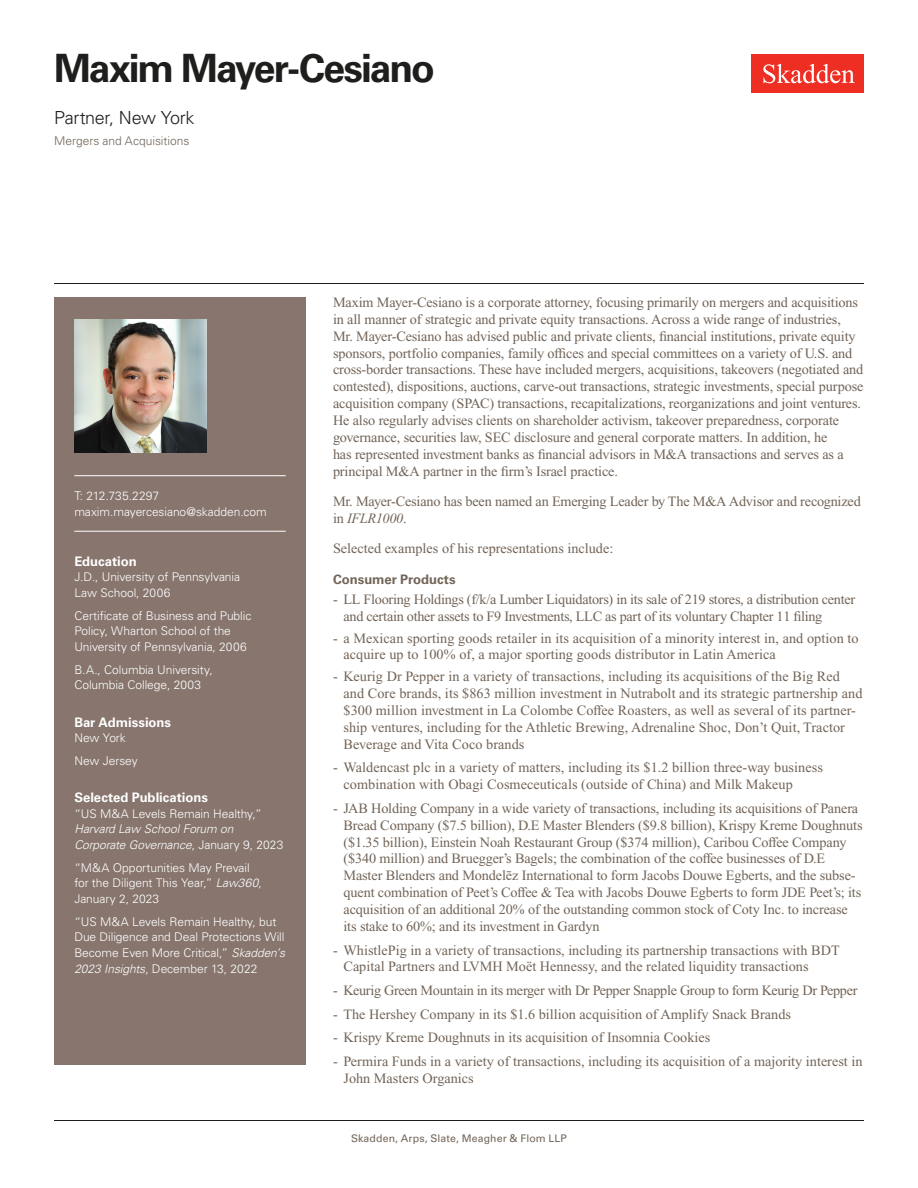
<style>
.page{position:relative;width:918px;height:1188px;background:#fff}
.page>*{position:absolute;margin:0;border:0;box-sizing:border-box;transform-origin:0 0}
.Name{font:700 39px "Univers LT Std";letter-spacing:-.05em;color:#1e1e1d}
.Title_and_Office{font:300 18px "Univers LT Std";letter-spacing:-.02em;color:#1e1e1d}
.Main_Body_Bulleted{font:14.25px/16.8px "Times New Roman PS Std";color:#726458}
.Main_Body{font:14.25px/16.8px "Times New Roman PS Std";letter-spacing:-.01em;color:#726458}
.Main_Body_Bulleted-2{font:14.25px/16.8px "Times New Roman PS Std";letter-spacing:-.02em;color:#726458}
.Bar_Admission_Education{font:700 13.2px "Univers LT Std";color:#fff}
.Main_Body_Subhead{font:700 13.2px "Univers LT Std";color:#726458}
.Sidebar_text{font:300 12px/15.8px "Univers LT Std";letter-spacing:-.005em;color:#fff}
.Sidebar_text-2{font:italic 300 12px/15.8px "Univers LT Std";letter-spacing:-.005em;color:#fff}
.Email{font:300 12px "Univers LT Std";letter-spacing:-.005em;color:#fff}
.Practice{font:300 12px "Univers LT Std";color:#726458}
.Phone_Number{font:300 12px "Univers LT Std";letter-spacing:.005em;color:#fff}
.Folio{font:10.5px "Univers LT Std";letter-spacing:.01em;color:#726458}
.s1{font-style:normal}
.s2{font-style:italic}
.s3{font-family:"Times New Roman"}
</style>
<div class="page">
<div style="left:752px;top:54px;width:112px;height:39px;background:#ee2e22"></div>
<svg style="left:763px;top:64px;width:92px;height:19px"></svg>
<div style="left:54px;top:297px;width:252px;height:768px;background:#87756e"></div>
<hr style="left:74px;top:475px;width:212px;height:1px;background:#fff">
<hr style="left:74px;top:531px;width:212px;height:1px;background:#fff">
<img style="left:74px;top:320px;width:132px;height:132px">
<hr style="left:54px;top:1120px;width:810px;height:1px;background:#1e1e1d">
<hr style="left:54px;top:283px;width:810px;height:1px;background:#1e1e1d">
<h1 class="Name" style="left:54px;top:46px;width:383px">Maxim Mayer-Cesiano</h1>
<h2 class="Title_and_Office" style="left:54px;top:107px;width:142px">Partner, New York</h2>
<h3 class="Practice" style="left:54px;top:134px;width:137px">Mergers and Acquisitions</h3>
<p class="Phone_Number" style="left:74px;top:489px;width:86px">T: 212.735.2297</p>
<p class="Email" style="left:74px;top:504px;width:194px">maxim.mayercesiano@skadden.com</p>
<p class="Bar_Admission_Education" style="left:74px;top:553px;width:64px">Education</p>
<p class="Sidebar_text" style="left:74px;top:569px;width:167px">J.D., University of Pennsylvania<br>Law School, 2006</p>
<p class="Sidebar_text" style="left:74px;top:608px;width:179px">Certificate of Business and Public<br>Policy, Wharton School of the<br>University of Pennsylvania, 2006</p>
<p class="Sidebar_text" style="left:74px;top:662px;width:140px">B.A., Columbia University,<br>Columbia College, 2003</p>
<p class="Bar_Admission_Education" style="left:74px;top:714px;width:98px">Bar Admissions</p>
<p class="Sidebar_text" style="left:74px;top:730px;width:53px">New York</p>
<p class="Sidebar_text" style="left:74px;top:753px;width:65px">New Jersey</p>
<p class="Bar_Admission_Education" style="left:74px;top:790px;width:135px">Selected Publications</p>
<p class="Sidebar_text-2" style="left:74px;top:806px;width:211px"><span class="s1">“US M&amp;A Levels Remain Healthy,”<br></span>Harvard Law School Forum on<br>Corporate Governance<span class="s1">, January 9, 2023</span></p>
<p class="Sidebar_text" style="left:74px;top:860px;width:189px">“M&amp;A Opportunities May Prevail for the Diligent This Year,” <span class="s2">Law360</span>,<br>January 2, 2023</p>
<p class="Sidebar_text" style="left:74px;top:914px;width:212px">“US M&amp;A Levels Remain Healthy, but Due Diligence and Deal Protections Will Become Even More Critical,” <span class="s2">Skadden’s 2023 Insights</span>, December 13, 2022</p>
<p class="Main_Body" style="left:333px;top:294px;width:532px">Maxim Mayer-Cesiano is a corporate attorney, focusing primarily on mergers and acquisitions in all manner of strategic and private equity transactions. Across a wide range of industries, Mr. Mayer-Cesiano has advised public and private clients, financial institutions, private equity sponsors, portfolio companies, family offices and special committees on a variety of U.S. and cross-border transactions. These have included mergers, acquisitions, takeovers (negotiated and contested), dispositions, auctions, carve-out transactions, strategic investments, special purpose acquisition company (SPAC) transactions, recapitalizations, reorganizations and joint ventures.<br>He also regularly advises clients on shareholder activism, takeover preparedness, corporate governance, securities law, SEC disclosure and general corporate matters. In addition, he<br>has represented investment banks as financial advisors in M&amp;A transactions and serves as a principal M&amp;A partner in the firm’s Israel practice.</p>
<p class="Main_Body" style="left:333px;top:493px;width:529px">Mr. Mayer-Cesiano has been named an Emerging Leader by The M&amp;A Advisor and recognized in <span class="s2">IFLR1000</span>.</p>
<p class="Main_Body" style="left:333px;top:540px;width:282px">Selected examples of his representations include:</p>
<p class="Main_Body_Subhead" style="left:333px;top:571px;width:124px">Consumer Products</p>
<p class="Main_Body_Bulleted-2" style="left:344px;top:591px;width:513px;text-indent:-10px">- LL Flooring Holdings (f/k/a Lumber Liquidators) in its sale of 219 stores, a distribution center and certain other assets to F9 Investments, LLC as part of its voluntary Chapter 11 filing</p>
<p class="Main_Body_Bulleted" style="left:344px;top:629px;width:517px;text-indent:-10px">- a Mexican sporting goods retailer in its acquisition of a minority interest in, and option to acquire up to 100% of, a major sporting goods distributor in Latin America</p>
<p class="Main_Body_Bulleted" style="left:344px;top:668px;width:520px;text-indent:-10px">- Keurig Dr Pepper in a variety of transactions, including its acquisitions of the Big Red and Core brands, its $863 million investment in Nutrabolt and its strategic partnership and $300 million investment in La Colombe Coffee Roasters, as well as several of its partner&shy;ship ventures, including for the Athletic Brewing, Adrenaline Shoc, Don’t Quit, Tractor Beverage and Vita Coco brands</p>
<p class="Main_Body_Bulleted" style="left:344px;top:759px;width:481px;text-indent:-10px">- Waldencast plc in a variety of matters, including its $1.2 billion three-way business combination with Obagi Cosmeceuticals (outside of China) and Milk Makeup</p>
<p class="Main_Body_Bulleted" style="left:344px;top:800px;width:521px;text-indent:-10px">- JAB Holding Company in a wide variety of transactions, including its acquisitions of Panera Bread Company ($7.5 billion), D.E Master Blenders ($9.8 billion), Krispy Kreme Doughnuts ($1.35 billion), Einstein Noah Restaurant Group ($374 million), Caribou Coffee Company ($340 million) and Bruegger’s Bagels; the combination of the coffee businesses of D.E Master Blenders and Mondel<span class="s3">ē</span>z International to form Jacobs Douwe Egberts, and the subse&shy;quent combination of Peet’s Coffee &amp; Tea with Jacobs Douwe Egberts to form JDE Peet’s; its acquisition of an additional 20% of the outstanding common stock of Coty Inc. to increase its stake to 60%; and its investment in Gardyn</p>
<p class="Main_Body_Bulleted" style="left:344px;top:941px;width:498px;text-indent:-10px">- WhistlePig in a variety of transactions, including its partnership transactions with BDT<br>Capital Partners and LVMH Moët Hennessy, and the related liquidity transactions</p>
<p class="Main_Body_Bulleted-2" style="left:333px;top:982px;width:526px">- Keurig Green Mountain in its merger with Dr Pepper Snapple Group to form Keurig Dr Pepper</p>
<p class="Main_Body_Bulleted" style="left:333px;top:1006px;width:460px">- The Hershey Company in its $1.6 billion acquisition of Amplify Snack Brands</p>
<p class="Main_Body_Bulleted" style="left:333px;top:1029px;width:379px">- Krispy Kreme Doughnuts in its acquisition of Insomnia Cookies</p>
<p class="Main_Body_Bulleted" style="left:344px;top:1053px;width:521px;text-indent:-10px">- Permira Funds in a variety of transactions, including its acquisition of a majority interest in<br>John Masters Organics</p>
<p class="Folio" style="left:351px;top:1132px;width:217px">Skadden, Arps, Slate, Meagher &amp; Flom LLP</p>
</div>
